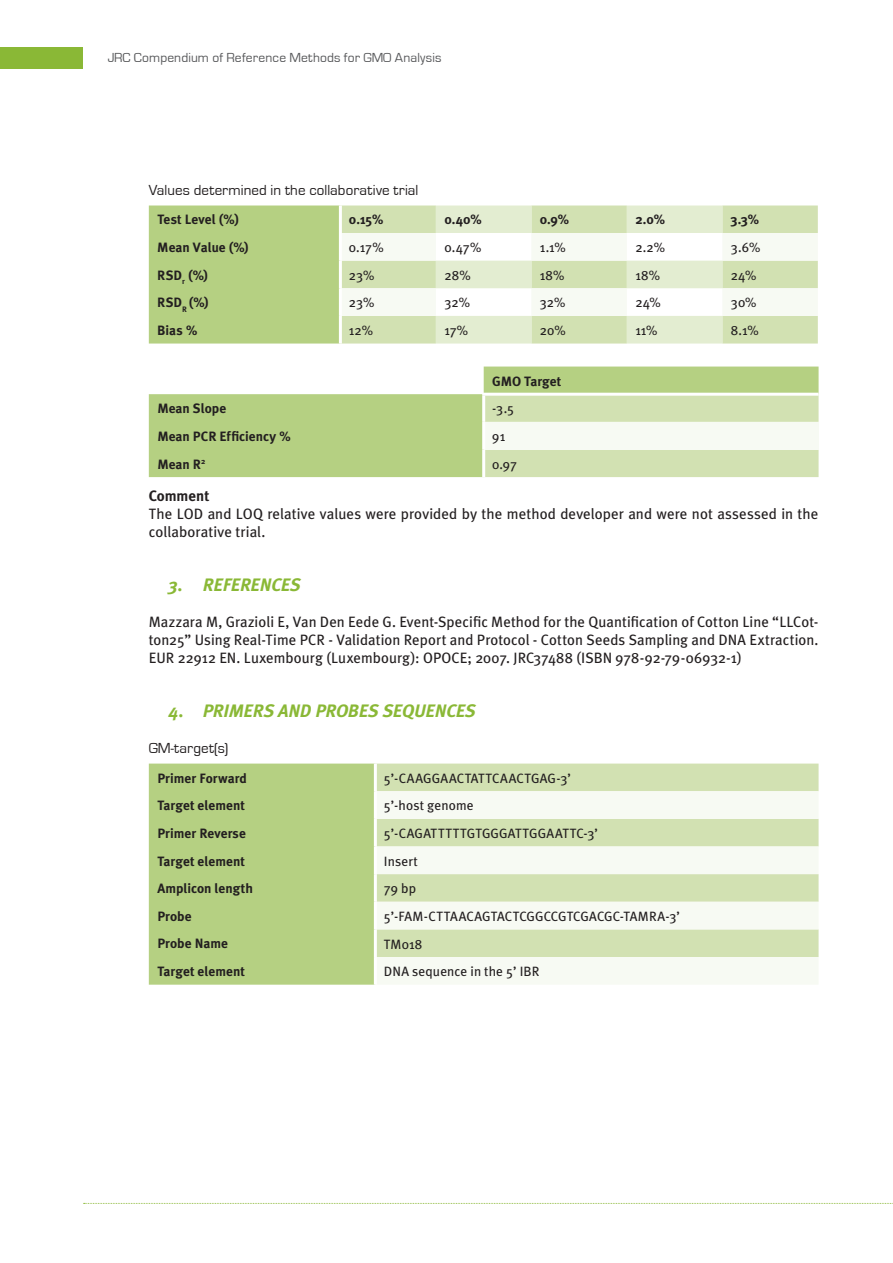
<style>
.page{position:relative;width:893px;height:1263px;background:#fff}
.page>*{position:absolute;margin:0;border:0;box-sizing:border-box;transform-origin:0 0}
.t1{font:italic 700 18px "Meta Plus";letter-spacing:-.02em;color:#8ab836}
.t2{font:15px/18px "Meta Plus";letter-spacing:.005em;color:#231f20}
.t3{font:15px "Eurostile";letter-spacing:.005em;color:#231f20}
.t4{font:700 15px "Meta Plus";color:#231f20}
.t5{font:700 13.5px "Meta Plus";letter-spacing:.005em;color:#231f20}
.t6{font:13.5px "Meta Plus";letter-spacing:.005em;color:#231f20}
.t7{font:13.5px "Eurostile";letter-spacing:.01em;color:#57585a}
.t8{font:13.5px "Meta Plus";letter-spacing:.025em;color:#231f20}
</style>
<div class="page">
<svg style="left:84px;top:1203px;width:809px;height:1px"></svg>
<svg style="left:149px;top:205px;width:669px;height:139px"></svg>
<hr style="left:339px;top:205px;width:3px;height:28px;background:#fff">
<hr style="left:339px;top:233px;width:3px;height:28px;background:#fff">
<hr style="left:339px;top:261px;width:3px;height:27px;background:#fff">
<hr style="left:339px;top:288px;width:3px;height:28px;background:#fff">
<hr style="left:339px;top:316px;width:3px;height:28px;background:#fff">
<svg style="left:149px;top:367px;width:670px;height:110px;fill:#b5d082"></svg>
<div style="left:485px;top:396px;width:334px;height:81px;background:#d2e1b2"></div>
<div style="left:484px;top:422px;width:335px;height:27px;background:#f7faf3"></div>
<hr style="left:482px;top:393px;width:337px;height:3px;background:#fff">
<hr style="left:482px;top:396px;width:3px;height:26px;background:#fff">
<hr style="left:482px;top:422px;width:3px;height:27px;background:#fff">
<hr style="left:482px;top:449px;width:3px;height:28px;background:#fff">
<div style="left:149px;top:763px;width:225px;height:222px;background:#b5d082"></div>
<div style="left:377px;top:763px;width:442px;height:28px;background:#d2e1b2"></div>
<svg style="left:377px;top:791px;width:442px;height:193px;fill:#f7faf3"></svg>
<div style="left:0;top:47px;width:83px;height:21px;background:#8ab836"></div>
<p class="t7" style="left:108px;top:51px;width:335px">JRC Compendium of Reference Methods for GMO Analysis</p>
<p class="t3" style="left:149px;top:182px;width:271px">Values determined in the collaborative trial</p>
<p class="t5" style="left:157px;top:212px;width:83px">Test Level (%)</p>
<p class="t5" style="left:349px;top:212px;width:36px">0.15%</p>
<p class="t5" style="left:444px;top:212px;width:39px">0.40%</p>
<p class="t5" style="left:540px;top:212px;width:31px">0.9%</p>
<p class="t5" style="left:635px;top:212px;width:31px">2.0%</p>
<p class="t5" style="left:731px;top:212px;width:30px">3.3%</p>
<p class="t5" style="left:157px;top:240px;width:93px">Mean Value (%)</p>
<p class="t6" style="left:349px;top:240px;width:36px">0.17%</p>
<p class="t6" style="left:444px;top:240px;width:39px">0.47%</p>
<p class="t6" style="left:540px;top:240px;width:28px">1.1%</p>
<p class="t6" style="left:635px;top:240px;width:31px">2.2%</p>
<p class="t6" style="left:731px;top:240px;width:31px">3.6%</p>
<p class="t5" style="left:157px;top:267px;width:52px">RSD<sub>r</sub> (%)</p>
<p class="t6" style="left:349px;top:267px;width:27px">23%</p>
<p class="t6" style="left:444px;top:267px;width:28px">28%</p>
<p class="t6" style="left:540px;top:267px;width:26px">18%</p>
<p class="t6" style="left:635px;top:267px;width:26px">18%</p>
<p class="t6" style="left:731px;top:267px;width:27px">24%</p>
<p class="t5" style="left:157px;top:295px;width:53px">RSD<sub>R</sub> (%)</p>
<p class="t6" style="left:349px;top:295px;width:27px">23%</p>
<p class="t6" style="left:444px;top:295px;width:27px">32%</p>
<p class="t6" style="left:540px;top:295px;width:27px">32%</p>
<p class="t6" style="left:635px;top:295px;width:27px">24%</p>
<p class="t6" style="left:731px;top:295px;width:27px">30%</p>
<p class="t5" style="left:157px;top:322px;width:41px">Bias %</p>
<p class="t6" style="left:349px;top:323px;width:26px">12%</p>
<p class="t6" style="left:444px;top:323px;width:25px">17%</p>
<p class="t6" style="left:540px;top:323px;width:27px">20%</p>
<p class="t6" style="left:635px;top:323px;width:24px">11%</p>
<p class="t6" style="left:731px;top:323px;width:29px">8.1%</p>
<p class="t5" style="left:492px;top:373px;width:71px">GMO Target</p>
<p class="t5" style="left:157px;top:401px;width:70px">Mean Slope</p>
<p class="t6" style="left:492px;top:401px;width:24px">-3.5</p>
<p class="t5" style="left:157px;top:428px;width:135px">Mean PCR Efficiency %</p>
<p class="t6" style="left:492px;top:428px;width:15px">91</p>
<p class="t5" style="left:157px;top:456px;width:50px">Mean R<sup>2</sup></p>
<p class="t6" style="left:492px;top:456px;width:26px">0.97</p>
<p class="t4" style="left:149px;top:487px;width:62px">Comment</p>
<p class="t2" style="left:149px;top:505px;width:671px">The LOD and LOQ relative values were provided by the method developer and were not assessed in the collaborative trial.</p>
<p class="t1" style="left:169px;top:575px;width:133px">3. REFERENCES</p>
<p class="t2" style="left:149px;top:613px;width:671px;text-align:justify">Mazzara M, Grazioli E, Van Den Eede G. Event-Specific Method for the Quantification of Cotton Line “LLCot&shy;ton25” Using Real-Time PCR - Validation Report and Protocol - Cotton Seeds Sampling and DNA Extraction.<br>EUR 22912 EN. Luxembourg (Luxembourg): OPOCE; 2007. JRC37488 (ISBN 978-92-79-06932-1)</p>
<p class="t1" style="left:169px;top:701px;width:308px">4. PRIMERS AND PROBES SEQUENCES</p>
<p class="t3" style="left:149px;top:740px;width:81px">GM-target(s)</p>
<p class="t5" style="left:157px;top:770px;width:91px">Primer Forward</p>
<p class="t8" style="left:384px;top:770px;width:189px">5’-CAAGGAACTATTCAACTGAG-3’</p>
<p class="t5" style="left:157px;top:798px;width:89px">Target element</p>
<p class="t6" style="left:384px;top:798px;width:91px">5’-host genome</p>
<p class="t5" style="left:157px;top:825px;width:90px">Primer Reverse</p>
<p class="t6" style="left:384px;top:825px;width:216px">5’-CAGATTTTTGTGGGATTGGAATTC-3’</p>
<p class="t5" style="left:157px;top:853px;width:89px">Target element</p>
<p class="t6" style="left:384px;top:853px;width:36px">Insert</p>
<p class="t5" style="left:157px;top:881px;width:97px">Amplicon length</p>
<p class="t6" style="left:384px;top:881px;width:34px">79 bp</p>
<p class="t5" style="left:157px;top:908px;width:36px">Probe</p>
<p class="t6" style="left:384px;top:908px;width:298px">5’-FAM-CTTAACAGTACTCGGCCGTCGACGC-TAMRA-3’</p>
<p class="t5" style="left:157px;top:936px;width:72px">Probe Name</p>
<p class="t6" style="left:384px;top:936px;width:40px">TM018</p>
<p class="t5" style="left:157px;top:963px;width:89px">Target element</p>
<p class="t6" style="left:384px;top:964px;width:157px">DNA sequence in the 5’ IBR</p>
</div>
